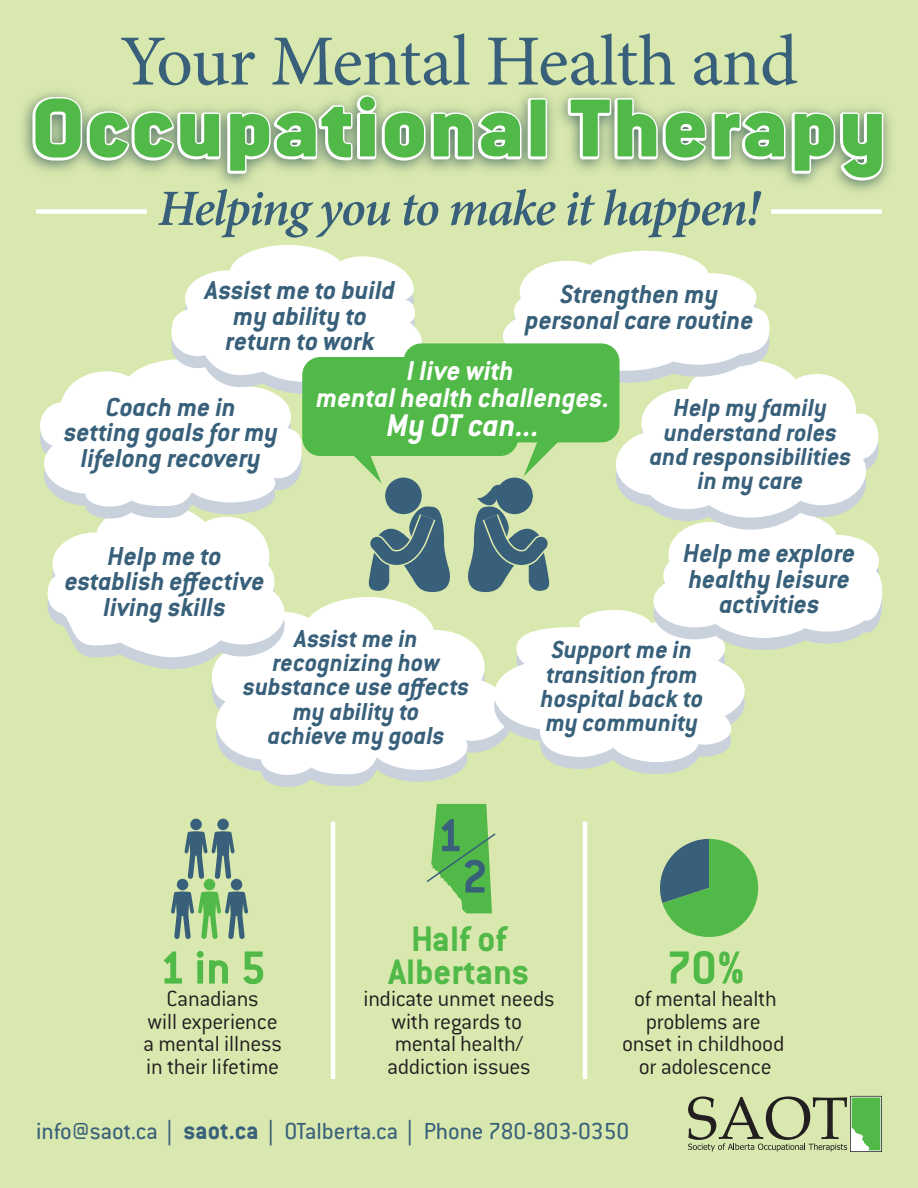
<style>
.page{position:relative;width:918px;height:1188px;background:#d9e8ae}
.page>*{position:absolute;margin:0;border:0;box-sizing:border-box;transform-origin:0 0}
.t1{font:90px "Conduit ITC Black";letter-spacing:.04em;color:#51b948}
.t2{font:72px "Minion Pro";letter-spacing:-.015em;color:#38607a}
.t3{font:italic 600 51px "Minion Pro";letter-spacing:-.035em;color:#38607a}
.t4{font:700 51px "Conduit ITC";color:#51b948}
.t5{font:700 51px/41.2px "Conduit ITC";color:#38607a;text-align:center}
.t6{font:700 39px/33px "Conduit ITC";color:#51b948;text-align:center}
.t7{font:italic 700 34.5px "Conduit ITC";letter-spacing:-.005em;color:#fff}
.t8{font:italic 700 30px/27px "Conduit ITC";color:#fff;text-align:center}
.t9{font:italic 700 28.5px/25.7px "Conduit ITC";color:#38607a;text-align:center}
.t10{font:italic 700 27px/24.3px "Conduit ITC";color:#38607a;text-align:center}
.t11{font:25.5px "Conduit ITC";color:#38607a}
.t12{font:24px/22.5px "Conduit ITC Light";letter-spacing:-.015em;color:#231f20;text-align:center}
.s1{font-family:"Myriad Pro"}
.s2{font-weight:700;font-size:27px}
</style>
<div class="page">
<img style="left:22px;top:91px;width:869px;height:100px">
<svg style="left:30px;top:93px;width:494px;height:83px"></svg>
<div style="left:528px;top:98px;width:19px;height:61px;border:4px solid #fff"></div>
<svg style="left:566px;top:96px;width:320px;height:87px"></svg>
<div style="left:177px;top:879px;width:11px;height:11px;background:#38607a;border-radius:50%"></div>
<div style="left:190px;top:819px;width:12px;height:11px;background:#38607a;border-radius:50%"></div>
<div style="left:217px;top:819px;width:12px;height:11px;background:#38607a;border-radius:50%"></div>
<svg style="left:184px;top:831px;width:51px;height:48px"></svg>
<div style="left:204px;top:879px;width:11px;height:11px;background:#51b948;border-radius:50%"></div>
<div style="left:231px;top:879px;width:11px;height:11px;background:#38607a;border-radius:50%"></div>
<svg style="left:171px;top:891px;width:77px;height:48px"></svg>
<svg style="left:660px;top:839px;width:98px;height:98px"></svg>
<hr style="left:331px;top:822px;width:4px;height:257px;background:#fff">
<hr style="left:583px;top:822px;width:4px;height:257px;background:#fff">
<svg style="left:262px;top:775px;width:191px;height:12px;fill:#c9d1dc"></svg>
<div style="left:36px;top:209px;width:111px;height:5px;background:#fff"></div>
<div style="left:771px;top:209px;width:111px;height:5px;background:#fff"></div>
<svg style="left:212px;top:632px;width:253px;height:143px;background:#fafbf9"></svg>
<div style="left:302px;top:357px;width:216px;height:99px;background:#51b948;border-radius:18px"></div>
<svg style="left:40px;top:245px;width:413px;height:424px"></svg>
<svg style="left:465px;top:251px;width:418px;height:523px"></svg>
<svg style="left:688px;top:1096px;width:194px;height:56px"></svg>
<svg style="left:427px;top:804px;width:69px;height:109px"></svg>
<h2 class="t2" style="left:120px;top:13px;width:679px">Your Mental Health and</h2>
<h1 class="t1" style="left:32px;top:74px;width:855px">Occupational Therapy</h1>
<h3 class="t3" style="left:158px;top:173px;width:604px">Helping you to make it happen!</h3>
<p class="t9" style="left:206px;top:276px;width:191px">Assist me to build my ability to return to work</p>
<p class="t9" style="left:526px;top:280px;width:230px">Strengthen my personal care routine</p>
<p class="t9" style="left:64px;top:393px;width:216px">Coach me in<br>setting goals for my lifelong recovery</p>
<p class="t8" style="left:317px;top:357px;width:295px">I live with<br>mental health challenges.</p>
<p class="t7" style="left:387px;top:404px;width:155px">My OT can...</p>
<p class="t10" style="left:650px;top:395px;width:203px">Help my family understand roles and responsibilities in my care</p>
<p class="t9" style="left:65px;top:542px;width:201px">Help me to establish effective living skills</p>
<p class="t9" style="left:684px;top:540px;width:174px">Help me explore healthy leisure activities</p>
<p class="t10" style="left:243px;top:625px;width:228px">Assist me in recognizing how substance use affects my ability to<br>achieve my goals</p>
<h3 class="t5" style="left:437px;top:813px;width:52px">1<br>2</h3>
<p class="t10" style="left:541px;top:637px;width:164px">Support me in transition from hospital back to my community</p>
<h3 class="t4" style="left:159px;top:937px;width:108px">1 in 5</h3>
<p class="t12" style="left:143px;top:987px;width:140px">Canadians<br>will experience a mental illness in their lifetime</p>
<h3 class="t6" style="left:389px;top:921px;width:142px">Half of<br>Albertans</h3>
<p class="t12" style="left:363px;top:987px;width:193px">indicate unmet needs with regards to mental health/ addiction issues</p>
<h3 class="t4" style="left:666px;top:937px;width:80px">70%</h3>
<p class="t12" style="left:622px;top:987px;width:164px">of mental health problems are onset in childhood or adolescence</p>
<p class="t11" style="left:36px;top:1116px;width:595px">info@saot.ca <span class="s1">|</span> <span class="s2">saot.ca</span> <span class="s1">|</span> OTalberta.ca <span class="s1">|</span> Phone 780-803-0350</p>
</div>
